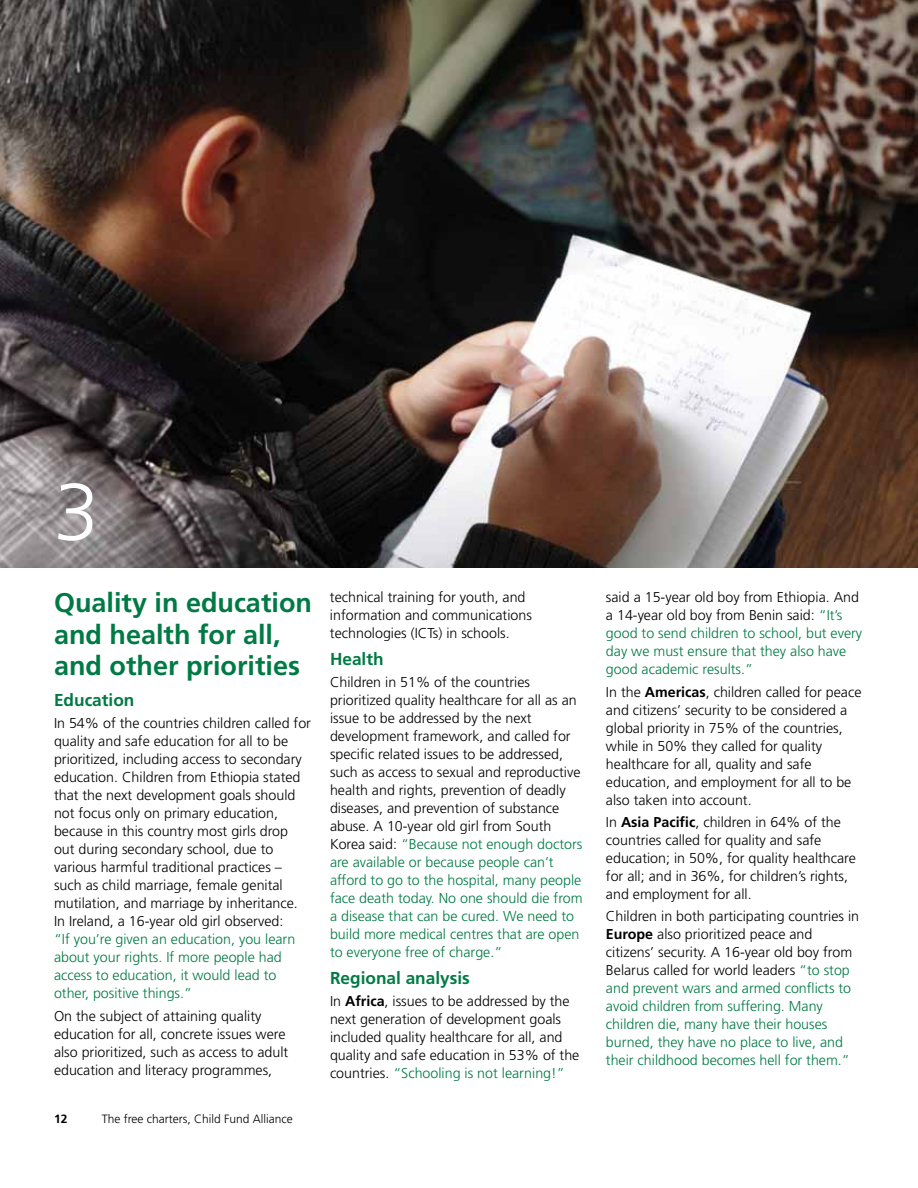
<style>
.page{position:relative;width:918px;height:1188px;background:#fff}
.page>*{position:absolute;margin:0;border:0;box-sizing:border-box;transform-origin:0 0}
.t1{font:300 81px "Frutiger";color:#fff}
.t2{font:700 27px/31.5px "Frutiger";color:#007a45}
.t3{font:700 17.25px "Frutiger";color:#007a45}
.t4{font:300 14.25px/18px "Frutiger";color:#000}
.t5{font:300 14.25px/18px "Frutiger";color:#007a45}
.t6{font:300 12px "Frutiger";color:#000}
.t7{font:700 12px "Frutiger";color:#000}
.s1{color:#007a45}
.s2{font-weight:700}
.s3{color:#000}
.s4{font-weight:700;color:#000}
</style>
<div class="page">
<img style="left:0;top:0;width:918px;height:568px">
<h1 class="t1" style="left:54px;top:466px;width:47px">3</h1>
<h2 class="t2" style="left:54px;top:587px;width:260px">Quality in education and health for all, and other priorities</h2>
<p class="t3" style="left:54px;top:690px;width:82px">Education</p>
<p class="t4" style="left:54px;top:714px;width:259px">In 54% of the countries children called for quality and safe education for all to be prioritized, including access to secondary education. Children from Ethiopia stated that the next development goals should not focus only on primary education, because in this country most girls drop out during secondary school, due to various harmful traditional practices – such as child marriage, female genital mutilation, and marriage by inheritance.<br>In Ireland, a 16-year old girl observed:</p>
<p class="t5" style="left:54px;top:930px;width:243px">“If you’re given an education, you learn about your rights. If more people had access to education, it would lead to other, positive things.”</p>
<p class="t4" style="left:54px;top:1007px;width:236px">On the subject of attaining quality education for all, concrete issues were also prioritized, such as access to adult education and literacy programmes,</p>
<p class="t7" style="left:54px;top:1112px;width:15px">12</p>
<p class="t6" style="left:102px;top:1112px;width:193px">The free charters, Child Fund Alliance</p>
<p class="t4" style="left:330px;top:589px;width:203px">technical training for youth, and information and communications technologies (ICTs) in schools.</p>
<p class="t3" style="left:330px;top:649px;width:55px">Health</p>
<p class="t4" style="left:330px;top:673px;width:254px">Children in 51% of the countries prioritized quality healthcare for all as an issue to be addressed by the next development framework, and called for specific related issues to be addressed, such as access to sexual and reproductive health and rights, prevention of deadly diseases, and prevention of substance abuse. A 10-year old girl from South Korea said: <span class="s1">“Because not enough doctors are available or because people can’t afford to go to the hospital, many people face death today. No one should die from a disease that can be cured. We need to build more medical centres that are open to everyone free of charge.”</span></p>
<p class="t3" style="left:330px;top:968px;width:141px">Regional analysis</p>
<p class="t4" style="left:330px;top:992px;width:251px">In <span class="s2">Africa</span>, issues to be addressed by the next generation of development goals included quality healthcare for all, and quality and safe education in 53% of the countries. <span class="s1">“Schooling is not learning!”</span></p>
<p class="t5" style="left:606px;top:589px;width:258px"><span class="s3">said a 15-year old boy from Ethiopia. And a 14-year old boy from Benin said:</span> “It’s good to send children to school, but every day we must ensure that they also have good academic results.”</p>
<p class="t4" style="left:606px;top:683px;width:257px">In the <span class="s2">Americas</span>, children called for peace and citizens’ security to be considered a global priority in 75% of the countries, while in 50% they called for quality healthcare for all, quality and safe education, and employment for all to be also taken into account.</p>
<p class="t4" style="left:606px;top:813px;width:251px">In <span class="s2">Asia Pacific</span>, children in 64% of the countries called for quality and safe education; in 50%, for quality healthcare for all; and in 36%, for children’s rights, and employment for all.</p>
<p class="t5" style="left:606px;top:907px;width:255px"><span class="s3">Children in both participating countries in </span><span class="s4">Europe</span> <span class="s3">also prioritized peace and citizens’ security. A 16-year old boy from Belarus called for world leaders</span> “to stop and prevent wars and armed conflicts to avoid children from suffering. Many children die, many have their houses burned, they have no place to live, and their childhood becomes hell for them.”</p>
</div>
